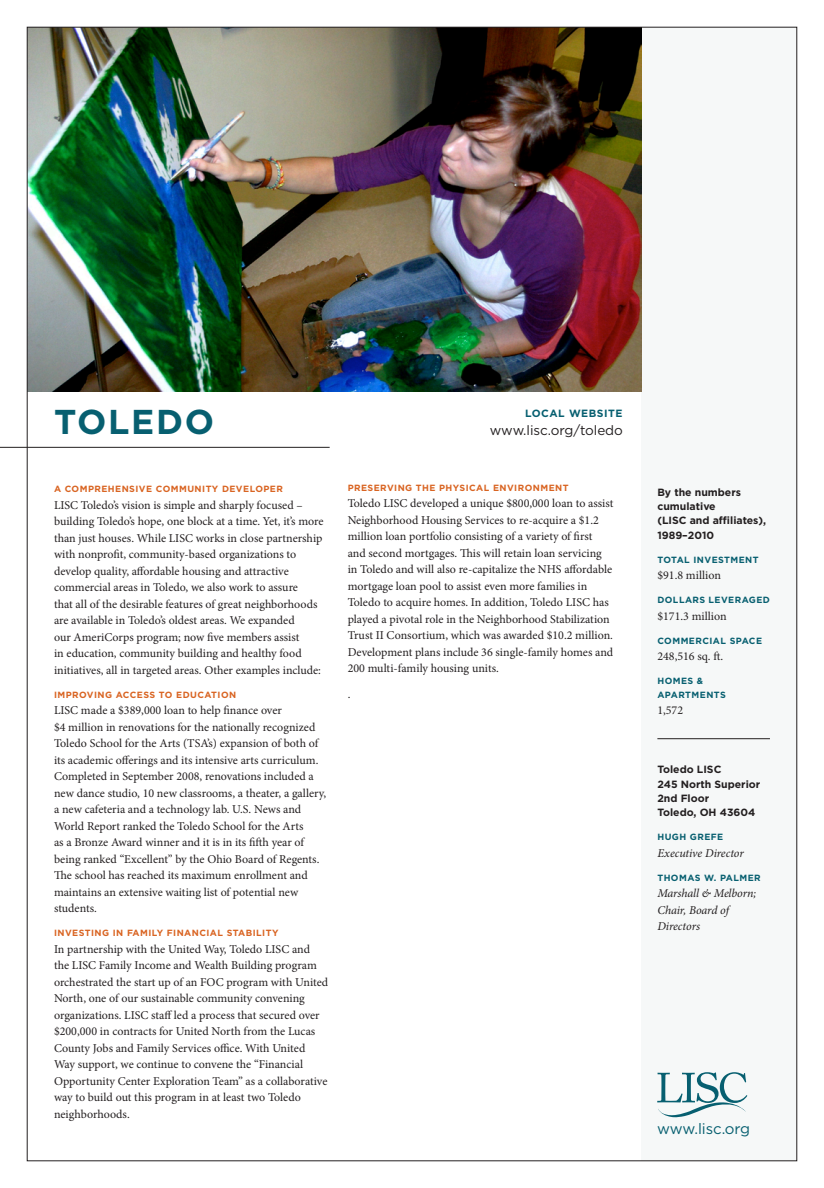
<style>
.page{position:relative;width:824px;height:1188px;background:#fff}
.page>*{position:absolute;margin:0;border:0;box-sizing:border-box;transform-origin:0 0}
.Page_Title{font:700 34.5px "Gotham";letter-spacing:.05em;color:#075f70}
.t1{font:15px "Gotham";letter-spacing:-.005em;color:#075f70}
.t2{font:13.5px "Gotham";letter-spacing:-.005em;color:#231f20}
.main_body_text{font:12px/16.5px "Minion Pro";color:#231f20}
.italic_titles{font:italic 12px/16.5px "Minion Pro";letter-spacing:-.01em;color:#231f20}
.Sidebar_heading{font:700 10.5px/14.2px "Gotham";color:#231f20}
.address_info{font:700 10.5px/14.2px "Gotham";color:#231f20}
.t3{font:700 10.5px "Gotham";letter-spacing:.05em;color:#075f70}
.body_text_heading{font:700 9px "Gotham";letter-spacing:.05em;color:#d96422}
.sidebar_subheading{font:700 9px/13.5px "Gotham";letter-spacing:.05em;color:#075f70}
</style>
<div class="page">
<div style="left:641px;top:27px;width:155px;height:1134px;background:#f6f8f8"></div>
<img style="left:29px;top:29px;width:612px;height:363px">
<svg style="left:657px;top:1072px;width:90px;height:46px"></svg>
<hr style="left:657px;top:738px;width:113px;height:1px;background:#231f20">
<hr style="left:0;top:447px;width:329px;height:1px;background:#231f20">
<p class="Page_Title" style="left:54px;top:399px;width:162px">TOLEDO</p>
<p class="body_text_heading" style="left:54px;top:483px;width:230px">A COMPREHENSIVE COMMUNITY DEVELOPER</p>
<p class="main_body_text" style="left:54px;top:496px;width:271px">LISC Toledo’s vision is simple and sharply focused – building Toledo’s hope, one block at a time. Yet, it’s more than just houses. While LISC works in close partnership with nonprofit, community-based organizations to develop quality, affordable housing and attractive commercial areas in Toledo, we also work to assure<br>that all of the desirable features of great neighborhoods are available in Toledo’s oldest areas. We expanded<br>our AmeriCorps program; now five members assist<br>in education, community building and healthy food initiatives, all in targeted areas. Other examples include:</p>
<p class="body_text_heading" style="left:54px;top:688px;width:184px">IMPROVING ACCESS TO EDUCATION</p>
<p class="main_body_text" style="left:54px;top:702px;width:274px">LISC made a $389,000 loan to help finance over<br>$4 million in renovations for the nationally recognized Toledo School for the Arts (TSA’s) expansion of both of its academic offerings and its intensive arts curriculum.<br>Completed in September 2008, renovations included a new dance studio, 10 new classrooms, a theater, a gallery, a new cafeteria and a technology lab. U.S. News and World Report ranked the Toledo School for the Arts<br>as a Bronze Award winner and it is in its fifth year of being ranked “Excellent” by the Ohio Board of Regents.<br>The school has reached its maximum enrollment and maintains an extensive waiting list of potential new students.</p>
<p class="body_text_heading" style="left:54px;top:927px;width:226px">INVESTING IN FAMILY FINANCIAL STABILITY</p>
<p class="main_body_text" style="left:54px;top:940px;width:276px">In partnership with the United Way, Toledo LISC and the LISC Family Income and Wealth Building program orchestrated the start up of an FOC program with United North, one of our sustainable community convening organizations. LISC staff led a process that secured over $200,000 in contracts for United North from the Lucas County Jobs and Family Services office. With United Way support, we continue to convene the “Financial Opportunity Center Exploration Team” as a collaborative way to build out this program in at least two Toledo neighborhoods.</p>
<p class="t3" style="left:525px;top:406px;width:99px">LOCAL WEBSITE</p>
<p class="t2" style="left:490px;top:421px;width:134px">www.lisc.org/toledo</p>
<p class="body_text_heading" style="left:347px;top:482px;width:222px">PRESERVING THE PHYSICAL ENVIRONMENT</p>
<p class="main_body_text" style="left:347px;top:495px;width:267px">Toledo LISC developed a unique $800,000 loan to assist Neighborhood Housing Services to re-acquire a $1.2 million loan portfolio consisting of a variety of first<br>and second mortgages. This will retain loan servicing in Toledo and will also re-capitalize the NHS affordable mortgage loan pool to assist even more families in Toledo to acquire homes. In addition, Toledo LISC has played a pivotal role in the Neighborhood Stabilization Trust II Consortium, which was awarded $10.2 million.<br>Development plans include 36 single-family homes and 200 multi-family housing units.</p>
<p class="main_body_text" style="left:347px;top:686px;width:4px">.</p>
<p class="Sidebar_heading" style="left:657px;top:485px;width:110px">By the numbers cumulative<br>(LISC and affiliates),<br>1989–2010</p>
<p class="sidebar_subheading" style="left:657px;top:553px;width:103px">TOTAL INVESTMENT</p>
<p class="main_body_text" style="left:657px;top:567px;width:65px">$91.8 million</p>
<p class="sidebar_subheading" style="left:657px;top:593px;width:114px">DOLLARS LEVERAGED</p>
<p class="main_body_text" style="left:657px;top:607px;width:71px">$171.3 million</p>
<p class="sidebar_subheading" style="left:657px;top:634px;width:106px">COMMERCIAL SPACE</p>
<p class="main_body_text" style="left:657px;top:648px;width:67px">248,516 sq. ft.</p>
<p class="sidebar_subheading" style="left:657px;top:674px;width:70px">HOMES &amp;<br>APARTMENTS</p>
<p class="main_body_text" style="left:657px;top:702px;width:27px">1,572</p>
<p class="address_info" style="left:657px;top:762px;width:104px">Toledo LISC<br>245 North Superior<br>2nd Floor<br>Toledo, OH 43604</p>
<p class="sidebar_subheading" style="left:657px;top:830px;width:67px">HUGH GREFE</p>
<p class="italic_titles" style="left:657px;top:844px;width:88px">Executive Director</p>
<p class="sidebar_subheading" style="left:657px;top:871px;width:105px">THOMAS W. PALMER</p>
<p class="italic_titles" style="left:657px;top:885px;width:101px">Marshall &amp; Melborn;<br>Chair, Board of<br>Directors</p>
<p class="t1" style="left:657px;top:1119px;width:94px">www.lisc.org</p>
</div>
